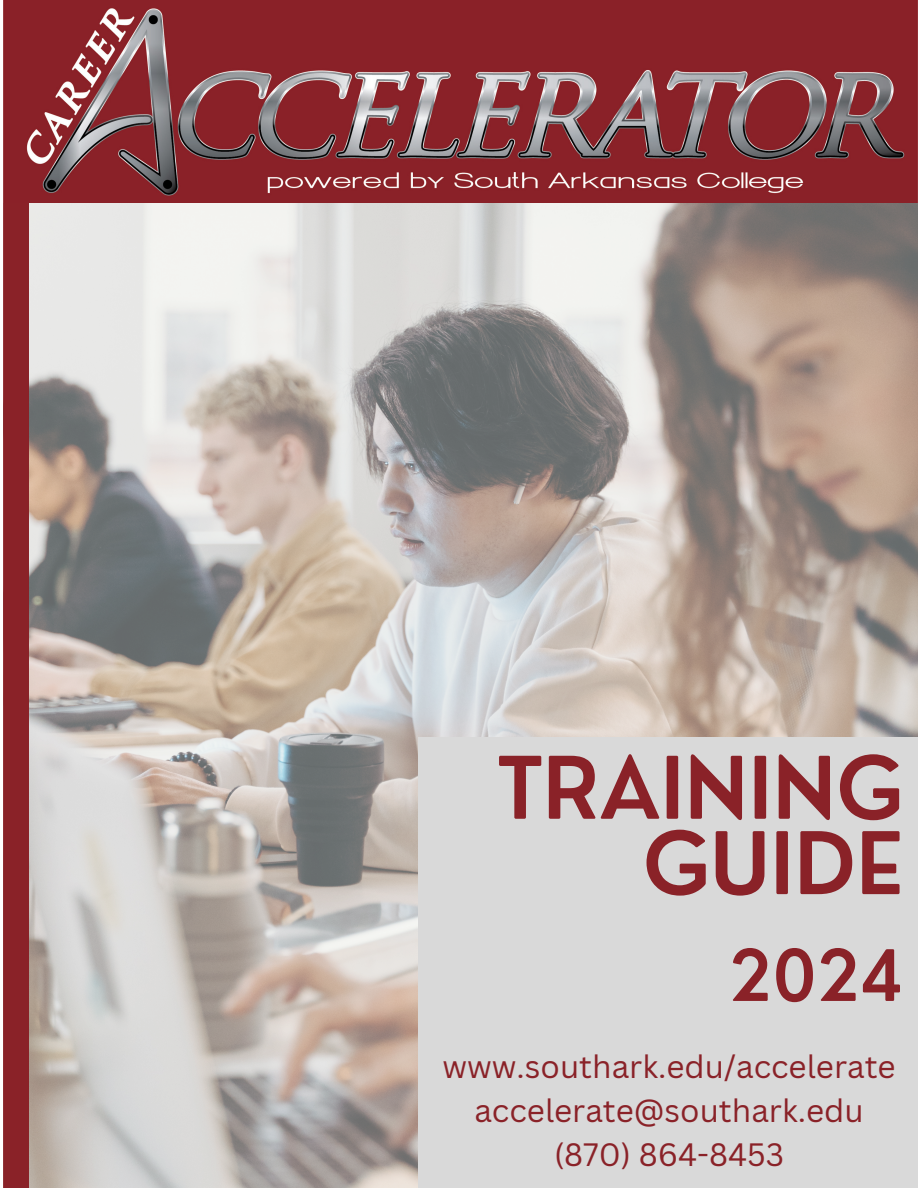
<style>
.page{position:relative;width:918px;height:1188px;background:#fff}
.page>*{position:absolute;margin:0;border:0;box-sizing:border-box;transform-origin:0 0}
.t1{font:600 84px/75.3px "Nourd";color:#8a2228;text-align:right}
.t2{font:600 69px "Nourd";color:#8a2228}
.t3{font:31.5px "Canva Sans";color:#8a2228}
</style>
<div class="page">
<img style="left:29px;top:202px;width:889px;height:986px">
<div style="left:3px;top:0;width:26px;height:1188px;background:#8a2228"></div>
<img style="left:3px;top:0;width:915px;height:202px">
<div style="left:419px;top:738px;width:499px;height:450px;background:#d9d9d9"></div>
<p class="t1" style="left:498px;top:750px;width:407px">TRAINING<br>GUIDE</p>
<p class="t2" style="left:729px;top:932px;width:176px">2024</p>
<h1 class="t3" style="left:442px;top:1044px;width:455px">www.southark.edu/accelerate</h1>
<h2 class="t3" style="left:474px;top:1088px;width:391px">accelerate@southark.edu</h2>
<p class="t3" style="left:554px;top:1132px;width:231px">(870) 864-8453</p>
</div>
